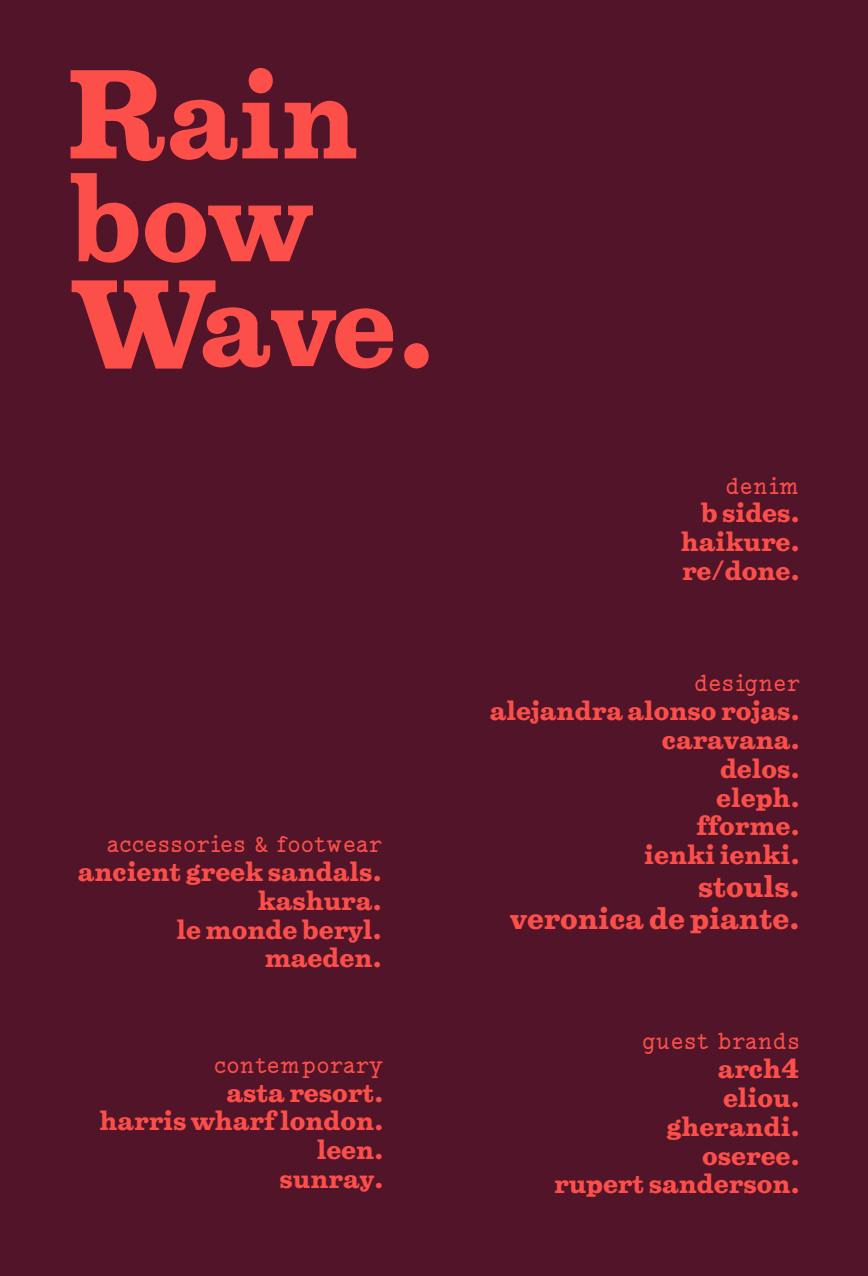
<style>
.page{position:relative;width:868px;height:1276px;background:#fff}
.page>*{position:absolute;margin:0;border:0;box-sizing:border-box;transform-origin:0 0}
.t1{font:700 108.6px "Belizio";color:#fc4f4a;scale:.95 1}
.t2{font:700 27px/32.4px "Belizio";color:#fc4f4a;text-align:right}
.t3{font:700 24px/28.8px "Belizio";color:#fc4f4a;text-align:right}
.t4{font:700 24px "Lacrima Senza";color:#fc4f4a}
</style>
<div class="page">
<div style="left:0;top:0;width:867px;height:1276px;background:#521429"></div>
<h1 class="t1" style="left:66px;top:39px;width:309px">Rain</h1>
<h1 class="t1" style="left:69px;top:142px;width:257px">bow</h1>
<h1 class="t1" style="left:71px;top:248px;width:386px">Wave.</h1>
<p class="t4" style="left:107px;top:829px;width:276px">accessories &amp; footwear</p>
<p class="t3" style="left:78px;top:856px;width:305px">ancient greek sandals. kashura.<br>le monde beryl. maeden.</p>
<p class="t4" style="left:214px;top:1050px;width:171px">contemporary</p>
<p class="t3" style="left:99px;top:1076px;width:285px">asta resort.<br>harris wharf london. leen.<br>sunray.</p>
<p class="t4" style="left:725px;top:471px;width:76px">denim</p>
<p class="t3" style="left:681px;top:497px;width:120px;text-align:justify;text-indent:20px">b sides. haikure. re/done.</p>
<p class="t4" style="left:694px;top:668px;width:107px">designer</p>
<p class="t3" style="left:489px;top:695px;width:311px">alejandra alonso rojas. caravana.<br>delos.<br>eleph.<br>fforme.<br>ienki ienki.</p>
<p class="t2" style="left:510px;top:868px;width:291px">stouls.<br>veronica de piante.</p>
<p class="t4" style="left:642px;top:1026px;width:159px">guest brands</p>
<p class="t3" style="left:554px;top:1053px;width:247px">arch4<br>eliou.<br>gherandi.<br>oseree.<br>rupert sanderson.</p>
</div>
